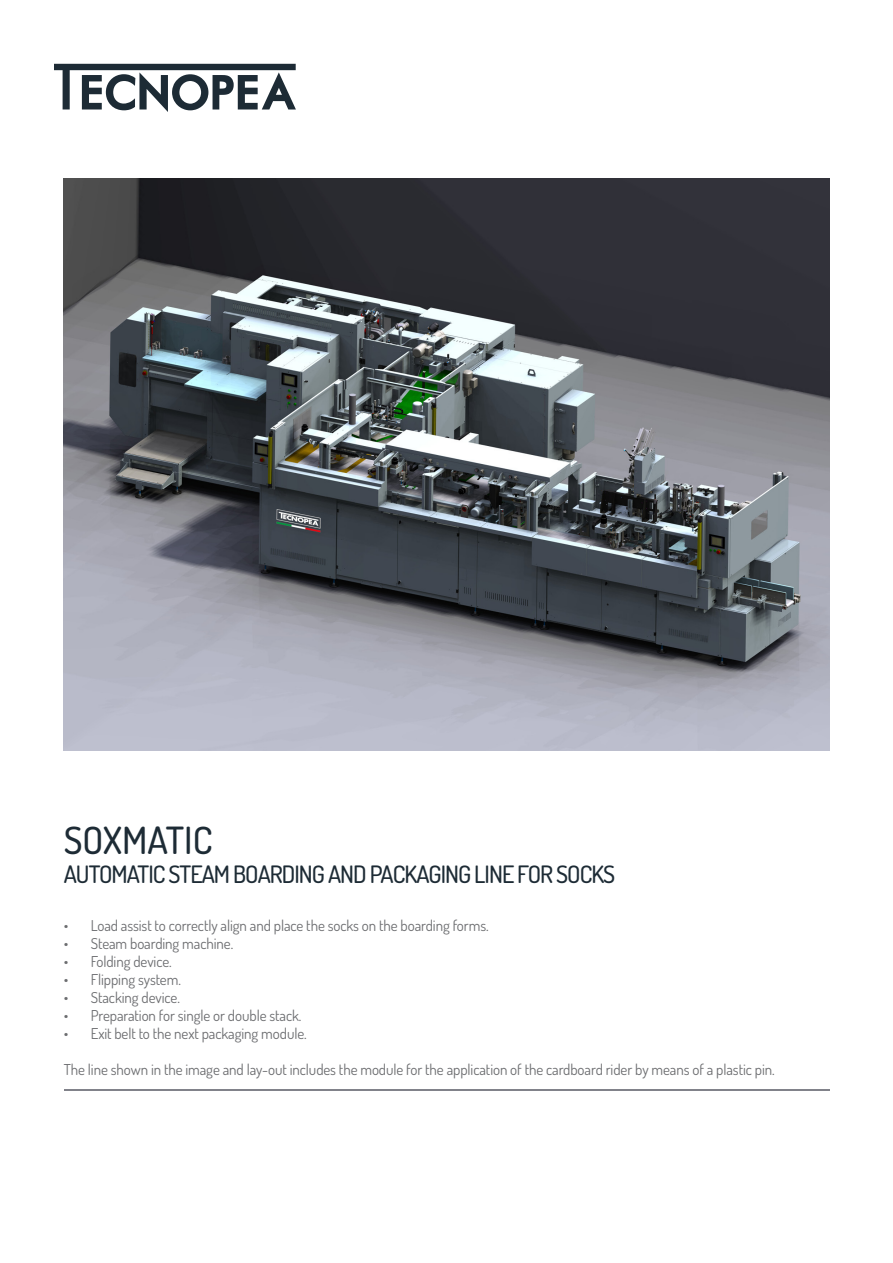
<style>
.page{position:relative;width:893px;height:1263px;background:#fff}
.page>*{position:absolute;margin:0;border:0;box-sizing:border-box;transform-origin:0 0}
.t1{font:500 37.5px "Dosis";color:#1d2b35}
.t2{font:500 24px "Dosis";letter-spacing:-.04em;color:#1d2b35}
.t3{font:15px "Dosis";letter-spacing:-.005em;color:#6c6d70}
</style>
<div class="page">
<svg style="left:54px;top:64px;width:242px;height:48px"></svg>
<hr style="left:64px;top:1090px;width:765px;height:1px;background:#81828a">
<img style="left:64px;top:179px;width:765px;height:572px">
<p class="t1" style="left:64px;top:814px;width:150px">SOXMATIC</p>
<p class="t2" style="left:64px;top:858px;width:553px">AUTOMATIC STEAM BOARDING AND PACKAGING LINE FOR SOCKS</p>
<p class="t3" style="left:64px;top:915px;width:426px">• Load assist to correctly align and place the socks on the boarding forms.</p>
<p class="t3" style="left:64px;top:933px;width:171px">• Steam boarding machine.</p>
<p class="t3" style="left:64px;top:951px;width:109px">• Folding device.</p>
<p class="t3" style="left:64px;top:969px;width:119px">• Flipping system.</p>
<p class="t3" style="left:64px;top:987px;width:118px">• Stacking device.</p>
<p class="t3" style="left:64px;top:1005px;width:239px">• Preparation for single or double stack.</p>
<p class="t3" style="left:64px;top:1023px;width:244px">• Exit belt to the next packaging module.</p>
<p class="t3" style="left:64px;top:1059px;width:712px">The line shown in the image and lay-out includes the module for the application of the cardboard rider by means of a plastic pin.</p>
</div>
